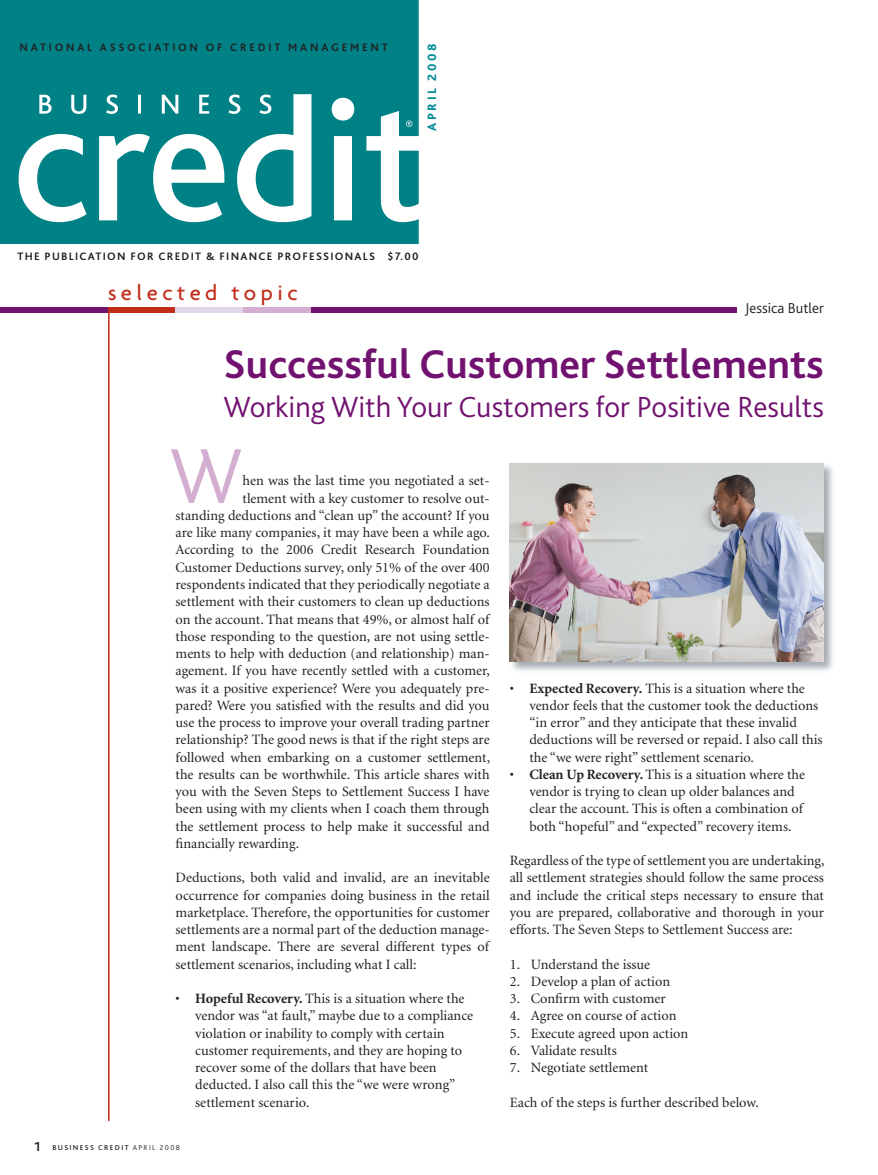
<style>
.page{position:relative;width:878px;height:1175px;background:#fff}
.page>*{position:absolute;margin:0;border:0;box-sizing:border-box;transform-origin:0 0}
.t1{font:300 81px "Bliss 2";color:#d4aed1}
.t2{font:700 42px "Bliss 2";color:#711271}
.t3{font:300 30.45px "Bliss 2";color:#711271}
.t4{font:500 22.5px "Agenda";letter-spacing:.2em;color:#c02d19}
.t5{font:300 15px "Bliss 2";color:#231f20}
.Article_Body{font:14.25px/17.2px "Minion";color:#231f20;text-align:justify}
.Bulleted_List{font:14.25px/17.2px "Minion";color:#231f20}
.Numbered_List{font:14.25px "Minion";color:#231f20}
.t6{font:700 13.5px "Bliss 2";color:#231f20}
.t7{font:800 12.75px "Bliss 2";letter-spacing:.2em;color:#008b98}
.t8{font:700 11.25px "Bliss 2";letter-spacing:.11em;color:#231f20}
.t9{font:700 11.25px "Bliss 2";letter-spacing:.245em;color:#231f20}
.t10{font:500 7.5px "Bliss 2";letter-spacing:.18em;color:#231f20}
.s1{font-weight:700}
.s2{font-weight:300}
</style>
<div class="page">
<svg style="left:0;top:0;width:418px;height:243px;fill:#008186"></svg>
<div style="left:0;top:307px;width:823px;height:5px;background:#711271"></div>
<div style="left:108px;top:307px;width:67px;height:5px;background:#c02d19"></div>
<div style="left:176px;top:307px;width:67px;height:5px;background:#e0d7ea"></div>
<div style="left:243px;top:307px;width:67px;height:5px;background:#d4aed1"></div>
<div style="left:737px;top:288px;width:87px;height:35px;background:#fff"></div>
<hr style="left:108px;top:308px;width:1px;height:812px;background:#c02d19">
<div style="left:508px;top:461px;width:328px;height:213px;background:#6b7a83;opacity:.6"></div>
<img style="left:510px;top:463px;width:314px;height:199px">
<p class="t9" style="left:20px;top:40px;width:90px">NATION AL ASS</p>
<p class="t9" style="left:127px;top:40px;width:262px">OC IATION OF CREDIT MAN AGEM EN T</p>
<p class="t7" style="left:424px;top:131px;width:89px;rotate:-90deg">april 2008</p>
<p class="t8" style="left:17px;top:250px;width:403px">THE PUBLICATION FOR CREDIT &amp; FINANCE PROFESSIONALS $7.00</p>
<p class="t4" style="left:108px;top:279px;width:191px">selected topic</p>
<p class="t5" style="left:745px;top:298px;width:80px">Jessica Butler</p>
<p class="t2" style="left:223px;top:338px;width:602px">SUCCESSFUL CUSTOMER SETTLEMENTS</p>
<p class="t3" style="left:223px;top:388px;width:602px">Working With Your Customers for Positive Results</p>
<p class="t1" style="left:170px;top:425px;width:74px">W</p>
<p class="Article_Body" style="left:242px;top:473px;width:248px">hen was the last time you negotiated a set-</p>
<p class="Article_Body" style="left:242px;top:490px;width:248px">tlement with a key customer to resolve out-</p>
<p class="Article_Body" style="left:176px;top:507px;width:315px">standing deductions and “clean up” the account? If you</p>
<p class="Article_Body" style="left:176px;top:524px;width:316px">are like many companies, it may have been a while ago.</p>
<p class="Article_Body" style="left:176px;top:542px;width:315px">According to the 2006 Credit Research Foundation</p>
<p class="Article_Body" style="left:176px;top:559px;width:315px">Customer Deductions survey, only 51% of the over 400</p>
<p class="Article_Body" style="left:176px;top:576px;width:315px">respondents indicated that they periodically negotiate a</p>
<p class="Article_Body" style="left:176px;top:593px;width:315px">settlement with their customers to clean up deductions</p>
<p class="Article_Body" style="left:176px;top:611px;width:315px">on the account. That means that 49%, or almost half of</p>
<p class="Article_Body" style="left:176px;top:628px;width:315px">those responding to the question, are not using settle-</p>
<p class="Article_Body" style="left:176px;top:645px;width:315px">ments to help with deduction (and relationship) man-</p>
<p class="Article_Body" style="left:176px;top:662px;width:316px">agement. If you have recently settled with a customer,</p>
<p class="Article_Body" style="left:176px;top:680px;width:315px">was it a positive experience? Were you adequately pre-</p>
<p class="Article_Body" style="left:176px;top:697px;width:315px">pared? Were you satisfied with the results and did you</p>
<p class="Article_Body" style="left:176px;top:714px;width:315px">use the process to improve your overall trading partner</p>
<p class="Article_Body" style="left:176px;top:731px;width:315px">relationship? The good news is that if the right steps are</p>
<p class="Article_Body" style="left:176px;top:749px;width:316px">followed when embarking on a customer settlement,</p>
<p class="Article_Body" style="left:176px;top:766px;width:315px">the results can be worthwhile. This article shares with</p>
<p class="Article_Body" style="left:176px;top:783px;width:315px">you with the Seven Steps to Settlement Success I have</p>
<p class="Article_Body" style="left:176px;top:800px;width:315px">been using with my clients when I coach them through</p>
<p class="Article_Body" style="left:176px;top:818px;width:315px">the settlement process to help make it successful and</p>
<p class="Article_Body" style="left:176px;top:835px;width:125px">financially rewarding.</p>
<p class="Article_Body" style="left:176px;top:869px;width:315px">Deductions, both valid and invalid, are an inevitable occurrence for companies doing business in the retail marketplace. Therefore, the opportunities for customer settlements are a normal part of the deduction manage&shy;ment landscape. There are several different types of settlement scenarios, including what I call:</p>
<p class="Bulleted_List" style="left:195px;top:990px;width:279px;text-indent:-20px">• <span class="s1">Hopeful Recovery.</span> This is a situation where the vendor was “at fault,” maybe due to a compliance violation or inability to comply with certain customer requirements, and they are hoping to recover some of the dollars that have been deducted. I also call this the “we were wrong” settlement scenario.</p>
<p class="t6" style="left:34px;top:1137px;width:8px">1</p>
<p class="t10" style="left:52px;top:1142px;width:129px">BUSINESS CREDIT <span class="s2">apr il 2008</span></p>
<p class="Bulleted_List" style="left:529px;top:680px;width:294px;text-indent:-20px">• <span class="s1">Expected Recovery.</span> This is a situation where the vendor feels that the customer took the deductions “in error” and they anticipate that these invalid deductions will be reversed or repaid. I also call this the “we were right” settlement scenario.</p>
<p class="Bulleted_List" style="left:529px;top:766px;width:277px;text-indent:-20px">• <span class="s1">Clean Up Recovery.</span> This is a situation where the vendor is trying to clean up older balances and clear the account. This is often a combination of both “hopeful” and “expected” recovery items.</p>
<p class="Article_Body" style="left:510px;top:852px;width:316px">Regardless of the type of settlement you are undertaking, all settlement strategies should follow the same process and include the critical steps necessary to ensure that you are prepared, collaborative and thorough in your efforts. The Seven Steps to Settlement Success are:</p>
<p class="Numbered_List" style="left:510px;top:957px;width:142px">1. Understand the issue</p>
<p class="Numbered_List" style="left:510px;top:974px;width:162px">2. Develop a plan of action</p>
<p class="Numbered_List" style="left:510px;top:991px;width:157px">3. Confirm with customer</p>
<p class="Numbered_List" style="left:510px;top:1008px;width:168px">4. Agree on course of action</p>
<p class="Numbered_List" style="left:510px;top:1026px;width:180px">5. Execute agreed upon action</p>
<p class="Numbered_List" style="left:510px;top:1043px;width:108px">6. Validate results</p>
<p class="Numbered_List" style="left:510px;top:1060px;width:140px">7. Negotiate settlement</p>
<p class="Article_Body" style="left:510px;top:1094px;width:250px">Each of the steps is further described below.</p>
</div>
